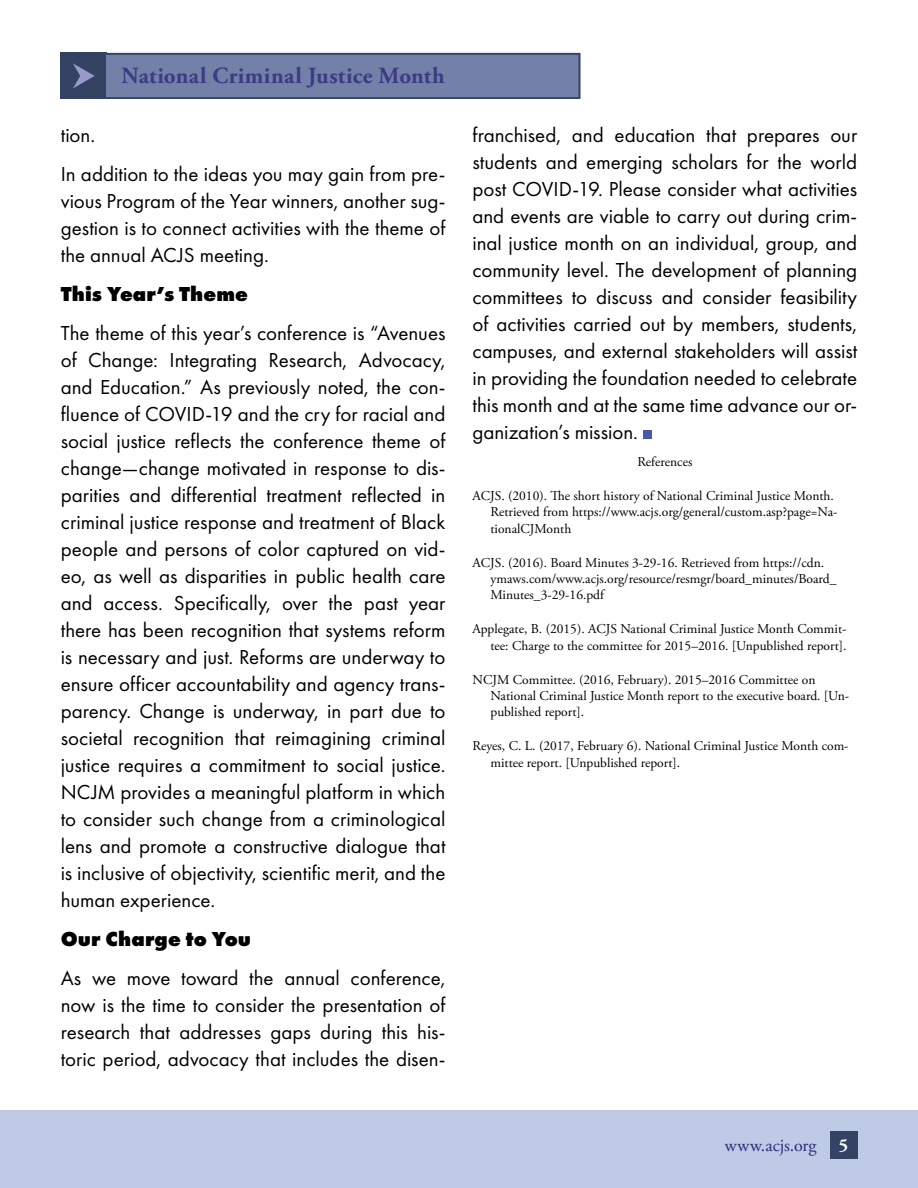
<style>
.page{position:relative;width:918px;height:1188px;background:#fff}
.page>*{position:absolute;margin:0;border:0;box-sizing:border-box;transform-origin:0 0}
.Section__Head{font:700 23.1px "Adobe Garamond Pro";letter-spacing:.015em;color:#3d3b83}
.t1{font:21px/27px "Futura PT";color:#000;text-align:justify}
.t2{font:800 21px "Futura PT";letter-spacing:.005em;color:#000}
.Body{font:18px "Adobe Garamond Pro";color:#2d2b7b}
.Body-2{font:700 18px "Adobe Garamond Pro";color:#fff}
.t3{font:13.5px/16.2px "Adobe Garamond Pro";color:#000}
</style>
<div class="page">
<div style="left:643px;top:430px;width:9px;height:9px;background:#4959a7"></div>
<div style="left:61px;top:53px;width:46px;height:46px;background:#344264"></div>
<svg style="left:73px;top:63px;width:22px;height:25px"></svg>
<div style="left:104px;top:53px;width:477px;height:46px;background:#7380a8;border:2px solid #344264"></div>
<div style="left:0;top:1110px;width:918px;height:78px;background:#bfcae6"></div>
<div style="left:830px;top:1131px;width:27px;height:27px;background:#344264"></div>
<p class="Section__Head" style="left:121px;top:62px;width:325px">National Criminal Justice Month</p>
<p class="t1" style="left:61px;top:121px;width:36px">tion.</p>
<p class="t1" style="left:61px;top:160px;width:386px">In addition to the ideas you may gain from pre&shy;vious Program of the Year winners, another sug&shy;gestion is to connect activities with the theme of the annual ACJS meeting.</p>
<p class="t2" style="left:61px;top:281px;width:189px">This Year’s Theme</p>
<p class="t1" style="left:61px;top:319px;width:386px">The theme of this year’s conference is “Avenues of Change: Integrating Research, Advocacy, and Education.” As previously noted, the con&shy;fluence of COVID-19 and the cry for racial and social justice reflects the conference theme of change—change motivated in response to dis&shy;parities and differential treatment reflected in criminal justice response and treatment of Black people and persons of color captured on vid&shy;eo, as well as disparities in public health care and access. Specifically, over the past year there has been recognition that systems reform is necessary and just. Reforms are underway to ensure officer accountability and agency trans&shy;parency. Change is underway, in part due to societal recognition that reimagining criminal justice requires a commitment to social justice.<br>NCJM provides a meaningful platform in which to consider such change from a criminological lens and promote a constructive dialogue that is inclusive of objectivity, scientific merit, and the human experience.</p>
<p class="t2" style="left:61px;top:926px;width:192px">Our Charge to You</p>
<p class="t1" style="left:61px;top:965px;width:386px">As we move toward the annual conference, now is the time to consider the presentation of research that addresses gaps during this his&shy;toric period, advocacy that includes the disen-</p>
<p class="t1" style="left:472px;top:122px;width:386px">franchised, and education that prepares our students and emerging scholars for the world post COVID-19. Please consider what activities and events are viable to carry out during crim&shy;inal justice month on an individual, group, and community level. The development of planning committees to discuss and consider feasibility of activities carried out by members, students, campuses, and external stakeholders will assist in providing the foundation needed to celebrate this month and at the same time advance our or&shy;ganization’s mission.</p>
<p class="t3" style="left:637px;top:454px;width:57px">References</p>
<p class="t3" style="left:490px;top:488px;width:348px;text-indent:-18px">ACJS. (2010). The short history of National Criminal Justice Month.<br>Retrieved from https://www.acjs.org/general/custom.asp?page=Na&shy;tionalCJMonth</p>
<p class="t3" style="left:490px;top:555px;width:348px;text-indent:-18px">ACJS. (2016). Board Minutes 3-29-16. Retrieved from https://cdn. ymaws.com/www.acjs.org/resource/resmgr/board_minutes/Board_<br>Minutes_3-29-16.pdf</p>
<p class="t3" style="left:472px;top:622px;width:376px;text-align:right">Applegate, B. (2015). ACJS National Criminal Justice Month Commit&shy;tee: Charge to the committee for 2015–2016. [Unpublished report].</p>
<p class="t3" style="left:490px;top:672px;width:360px;text-indent:-18px">NCJM Committee. (2016, February). 2015–2016 Committee on<br>National Criminal Justice Month report to the executive board. [Un&shy;published report].</p>
<p class="t3" style="left:490px;top:738px;width:360px;text-indent:-18px">Reyes, C. L. (2017, February 6). National Criminal Justice Month com&shy;mittee report. [Unpublished report].</p>
<p class="Body" style="left:725px;top:1134px;width:93px">www.acjs.org</p>
<p class="Body-2" style="left:839px;top:1135px;width:11px">5</p>
</div>
